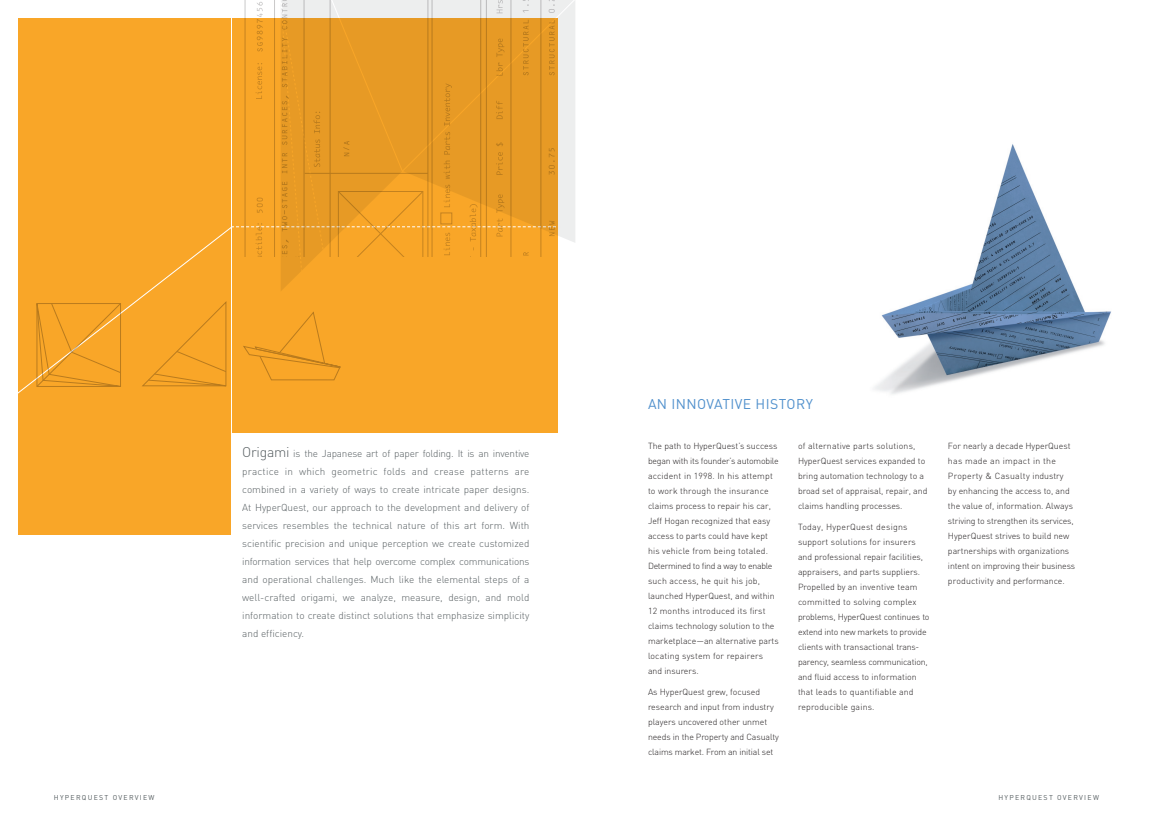
<style>
.page{position:relative;width:1152px;height:828px;background:#fff}
.page>*{position:absolute;margin:0;border:0;box-sizing:border-box;transform-origin:0 0}
.t1{font:14px "DIN";letter-spacing:.03em;color:#5090cc}
.t2{font:300 10px/18px "DIN";color:#555d60;text-align:justify}
.t3{font:300 8.8px/15px "DIN";color:#231f20}
.t4{font:7px "DIN";letter-spacing:.18em;color:#555d60}
.s1{font-size:14px}
</style>
<div class="page">
<div style="left:18px;top:18px;width:540px;height:516px;background:#f9a628"></div>
<hr style="left:231px;top:13px;width:1px;height:522px;background:#fff">
<div style="left:231px;top:433px;width:337px;height:106px;background:#fff"></div>
<img style="left:874px;top:144px;width:237px;height:250px">
<svg style="left:18px;top:0;width:557px;height:394px"></svg>
<h1 class="t1" style="left:648px;top:396px;width:166px">AN INNOVATIVE HISTORY</h1>
<p class="t2" style="left:242px;top:444px;width:289px"><span class="s1">Origami</span> is the Japanese art of paper folding. It is an inventive practice in which geometric folds and crease patterns are combined in a variety of ways to create intricate paper designs.<br>At HyperQuest, our approach to the development and delivery of services resembles the technical nature of this art form. With scientific precision and unique perception we create customized information services that help overcome complex communications and operational challenges. Much like the elemental steps of a well-crafted origami, we analyze, measure, design, and mold information to create distinct solutions that emphasize simplicity and efficiency.</p>
<p class="t3" style="left:648px;top:438px;width:132px">The path to HyperQuest’s success began with its founder’s automobile accident in 1998. In his attempt to work through the insurance claims process to repair his car,<br>Jeff Hogan recognized that easy access to parts could have kept his vehicle from being totaled.<br>Determined to find a way to enable such access, he quit his job, launched HyperQuest, and within<br>12 months introduced its first claims technology solution to the marketplace—an alternative parts locating system for repairers and insurers.</p>
<p class="t3" style="left:648px;top:684px;width:132px">As HyperQuest grew, focused research and input from industry players uncovered other unmet needs in the Property and Casualty claims market. From an initial set</p>
<p class="t3" style="left:798px;top:438px;width:131px">of alternative parts solutions,<br>HyperQuest services expanded to bring automation technology to a broad set of appraisal, repair, and claims handling processes.</p>
<p class="t3" style="left:798px;top:519px;width:133px">Today, HyperQuest designs support solutions for insurers and professional repair facilities, appraisers, and parts suppliers.<br>Propelled by an inventive team committed to solving complex problems, HyperQuest continues to extend into new markets to provide clients with transactional trans&shy;parency, seamless communication, and fluid access to information that leads to quantifiable and reproducible gains.</p>
<p class="t3" style="left:948px;top:438px;width:129px">For nearly a decade HyperQuest has made an impact in the<br>Property &amp; Casualty industry<br>by enhancing the access to, and the value of, information. Always striving to strengthen its services,<br>HyperQuest strives to build new partnerships with organizations intent on improving their business productivity and performance.</p>
<p class="t4" style="left:54px;top:793px;width:102px">HYPERQUEST OVERVIEW</p>
<p class="t4" style="left:998px;top:793px;width:102px">HYPERQUEST OVERVIEW</p>
</div>
